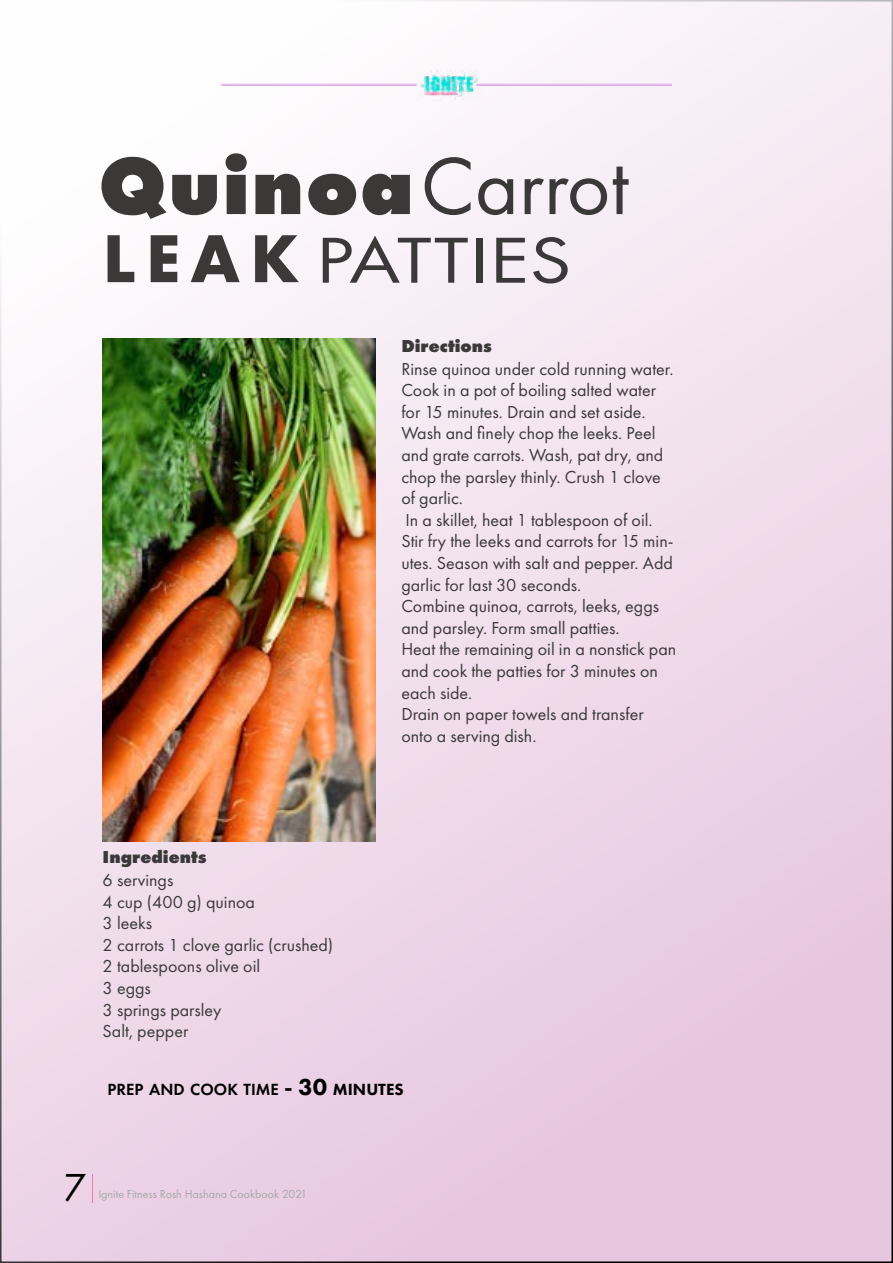
<style>
.page{position:relative;width:893px;height:1263px;background:#fff}
.page>*{position:absolute;margin:0;border:0;box-sizing:border-box;transform-origin:0 0}
.t1{font:800 84px "Futura PT";letter-spacing:.02em;color:#3a3938}
.t2{font:67.35px "Futura PT";color:#3a3938;scale:1.23 1}
.t3{font:40.5px "Futura PT";color:#000}
.t4{font:18px/21.6px "Futura PT";color:#3a3938}
.t5{font:800 18px "Futura PT";color:#3a3938}
.t6{font:600 16.8px "Futura PT";color:#000}
.t7{font:12px "Futura PT";color:#a8a8a8}
.s1{font-weight:400}
.s2{font-weight:700;font-size:70.35px}
.s3{font-size:24px}
.s4{font-weight:800;font-size:24px}
.s5{font-weight:800}
</style>
<div class="page">
<div style="left:1px;top:1px;width:891px;height:1261px;background:linear-gradient(to bottom,#fcf9fb,#e6c6df)"></div>
<img style="left:418px;top:69px;width:63px;height:31px">
<hr style="left:221px;top:84px;width:196px;height:1px;background:#dcaaee">
<hr style="left:221px;top:85px;width:196px;height:1px;background:#dcaaee">
<hr style="left:476px;top:84px;width:196px;height:1px;background:#dcaaee">
<hr style="left:476px;top:85px;width:196px;height:1px;background:#dcaaee">
<svg style="left:92px;top:1174px;width:1px;height:29px"></svg>
<img style="left:103px;top:338px;width:273px;height:503px">
<h1 class="t1" style="left:98px;top:132px;width:532px">Quinoa<span class="s1">Carrot</span></h1>
<h2 class="t2" style="left:103px;top:220px;width:383px"><span class="s2">l e a k</span> PATTIES</h2>
<p class="t5" style="left:401px;top:335px;width:92px">Directions</p>
<p class="t4" style="left:401px;top:358px;width:277px">Rinse quinoa under cold running water.<br>Cook in a pot of boiling salted water for 15 minutes. Drain and set aside.<br>Wash and finely chop the leeks. Peel and grate carrots. Wash, pat dry, and chop the parsley thinly. Crush 1 clove of garlic.<br>In a skillet, heat 1 tablespoon of oil.<br>Stir fry the leeks and carrots for 15 min&shy;utes. Season with salt and pepper. Add garlic for last 30 seconds.<br>Combine quinoa, carrots, leeks, eggs and parsley. Form small patties.<br>Heat the remaining oil in a nonstick pan and cook the patties for 3 minutes on each side.<br>Drain on paper towels and transfer onto a serving dish.</p>
<p class="t5" style="left:103px;top:846px;width:106px">Ingredients</p>
<p class="t4" style="left:103px;top:869px;width:232px">6 servings<br>4 cup (400 g) quinoa<br>3 leeks<br>2 carrots 1 clove garlic (crushed)<br>2 tablespoons olive oil<br>3 eggs<br>3 springs parsley<br>Salt, pepper</p>
<p class="t6" style="left:108px;top:1078px;width:298px">PREP AND COOK TIME <span class="s3">-</span> <span class="s4">30</span> <span class="s5">MINUTES</span></p>
<h3 class="t3" style="left:64px;top:1164px;width:25px">7</h3>
<p class="t7" style="left:98px;top:1186px;width:210px">Ignite Fitness Rosh Hashana Cookbook 2021</p>
</div>
